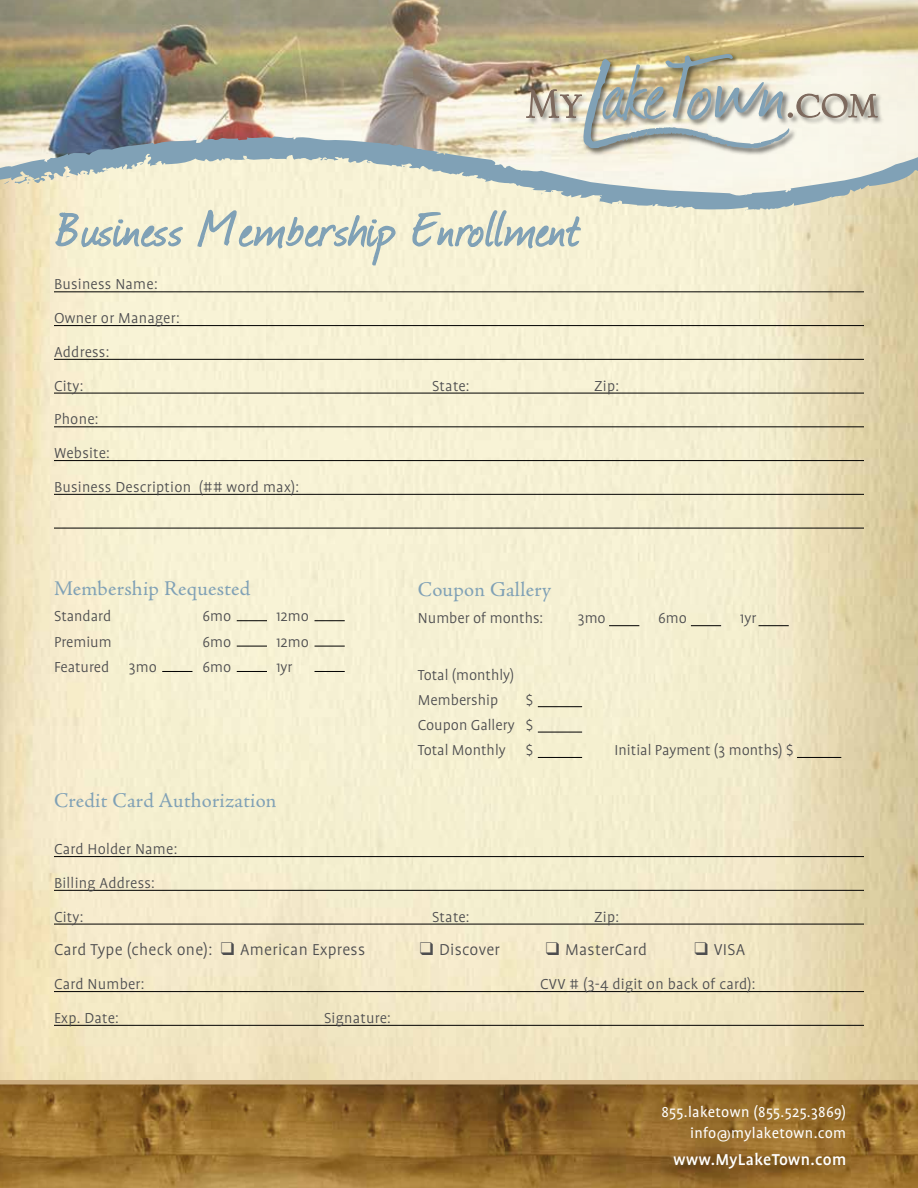
<style>
.page{position:relative;width:918px;height:1188px;background:#fff}
.page>*{position:absolute;margin:0;border:0;box-sizing:border-box;transform-origin:0 0}
.t1{font:57.15px "Journal";letter-spacing:.04em;color:#80a1b6}
.t2{font:21px "Adobe Jenson Pro";letter-spacing:.01em;color:#80a1b6}
.t3{font:300 18px "Profile";letter-spacing:.015em;color:#4d4d4f}
.t4{font:500 18px "Profile";letter-spacing:.02em;color:#fff}
.t5{font:300 16.5px/33.8px "Profile";letter-spacing:.01em;color:#4d4d4f}
.t6{font:16.5px/21px "Profile";letter-spacing:.02em;color:#fff;text-align:right}
</style>
<div class="page">
<img style="left:0;top:0;width:918px;height:136px">
<img style="left:0;top:211px;width:918px;height:869px">
<svg style="left:0;top:136px;width:918px;height:75px;background:#d0d5c9"></svg>
<img style="left:0;top:1085px;width:918px;height:103px">
<div style="left:525px;top:53px;width:360px;height:103px;background:#000;opacity:.55"></div>
<img style="left:526px;top:54px;width:352px;height:95px">
<hr style="left:0;top:1080px;width:918px;height:4px;background:#ccad80">
<hr style="left:54px;top:291px;width:810px;height:1px;background:#000">
<hr style="left:54px;top:325px;width:810px;height:1px;background:#000">
<hr style="left:54px;top:359px;width:810px;height:1px;background:#000">
<hr style="left:54px;top:393px;width:810px;height:1px;background:#000">
<hr style="left:54px;top:426px;width:810px;height:1px;background:#000">
<hr style="left:54px;top:460px;width:810px;height:1px;background:#000">
<hr style="left:54px;top:494px;width:810px;height:1px;background:#000">
<hr style="left:54px;top:528px;width:810px;height:1px;background:#000">
<hr style="left:54px;top:856px;width:810px;height:1px;background:#000">
<hr style="left:54px;top:890px;width:810px;height:1px;background:#000">
<hr style="left:54px;top:924px;width:810px;height:1px;background:#000">
<hr style="left:54px;top:991px;width:810px;height:1px;background:#000">
<hr style="left:54px;top:1025px;width:810px;height:1px;background:#000">
<svg style="left:55px;top:211px;width:129px;height:53px;background:#e3e4ce"></svg>
<svg style="left:197px;top:208px;width:199px;height:95px;background:#e9e8d0"></svg>
<svg style="left:411px;top:209px;width:171px;height:94px;background:#e9e7cf"></svg>
<hr style="left:162px;top:671px;width:30px;height:1px;background:#000">
<hr style="left:237px;top:671px;width:30px;height:1px;background:#000">
<hr style="left:237px;top:646px;width:30px;height:1px;background:#000">
<hr style="left:237px;top:620px;width:30px;height:1px;background:#000">
<hr style="left:315px;top:671px;width:30px;height:1px;background:#000">
<hr style="left:315px;top:646px;width:30px;height:1px;background:#000">
<hr style="left:315px;top:620px;width:30px;height:1px;background:#000">
<hr style="left:609px;top:625px;width:30px;height:1px;background:#000">
<hr style="left:691px;top:625px;width:30px;height:1px;background:#000">
<hr style="left:759px;top:625px;width:30px;height:1px;background:#000">
<hr style="left:538px;top:757px;width:44px;height:1px;background:#000">
<hr style="left:797px;top:757px;width:44px;height:1px;background:#000">
<hr style="left:538px;top:732px;width:44px;height:1px;background:#000">
<hr style="left:538px;top:706px;width:44px;height:1px;background:#000">
<h1 class="t1" style="left:57px;top:190px;width:524px">Business Membership Enrollment</h1>
<p class="t5" style="left:54px;top:268px;width:127px">Business Name:<br>Owner or Manager:<br>Address:<br>City:</p>
<p class="t5" style="left:54px;top:403px;width:247px">Phone:<br>Website:<br>Business Description (## word max):</p>
<p class="t2" style="left:54px;top:576px;width:198px">Membership Requested</p>
<p class="t5" style="left:54px;top:600px;width:59px">Standard</p>
<p class="t5" style="left:202px;top:600px;width:30px">6mo</p>
<p class="t5" style="left:276px;top:600px;width:34px">12mo</p>
<p class="t5" style="left:54px;top:625px;width:59px">Premium</p>
<p class="t5" style="left:202px;top:625px;width:30px">6mo</p>
<p class="t5" style="left:276px;top:625px;width:34px">12mo</p>
<p class="t5" style="left:54px;top:650px;width:104px">Featured 3mo</p>
<p class="t5" style="left:202px;top:650px;width:30px">6mo</p>
<p class="t5" style="left:276px;top:650px;width:18px">1yr</p>
<p class="t2" style="left:54px;top:788px;width:224px">Credit Card Authorization</p>
<p class="t5" style="left:54px;top:832px;width:125px">Card Holder Name:<br>Billing Address:<br>City:</p>
<p class="t5" style="left:432px;top:369px;width:39px">State:</p>
<p class="t5" style="left:594px;top:369px;width:27px">Zip:</p>
<p class="t2" style="left:418px;top:578px;width:135px">Coupon Gallery</p>
<p class="t5" style="left:418px;top:601px;width:127px">Number of months:</p>
<p class="t5" style="left:578px;top:601px;width:29px">3mo</p>
<p class="t5" style="left:658px;top:601px;width:30px">6mo</p>
<p class="t5" style="left:740px;top:601px;width:18px">1yr</p>
<p class="t5" style="left:418px;top:662px;width:98px;line-height:25.2px">Total (monthly)<br>Membership</p>
<p class="t5" style="left:418px;top:687px;width:117px;line-height:25.2px;text-align:justify;text-indent:108px">$ Coupon Gallery $ Total Monthly $</p>
<p class="t5" style="left:615px;top:734px;width:180px">Initial Payment (3 months) $</p>
<p class="t5" style="left:432px;top:900px;width:39px">State:</p>
<p class="t5" style="left:594px;top:900px;width:27px">Zip:</p>
<p class="t3" style="left:54px;top:941px;width:313px">Card Type (check one): ❑ American Express</p>
<p class="t3" style="left:420px;top:941px;width:82px">❑ Discover</p>
<p class="t3" style="left:546px;top:941px;width:103px">❑ MasterCard</p>
<p class="t3" style="left:694px;top:941px;width:52px">❑ VISA</p>
<p class="t5" style="left:54px;top:967px;width:92px">Card Number:</p>
<p class="t5" style="left:540px;top:967px;width:217px">CVV # (3-4 digit on back of card):</p>
<p class="t5" style="left:54px;top:1001px;width:66px">Exp. Date:</p>
<p class="t5" style="left:324px;top:1001px;width:68px">Signature:</p>
<p class="t6" style="left:661px;top:1102px;width:186px">855.laketown (855.525.3869) info@mylaketown.com</p>
<p class="t4" style="left:673px;top:1150px;width:174px">www.MyLakeTown.com</p>
</div>
